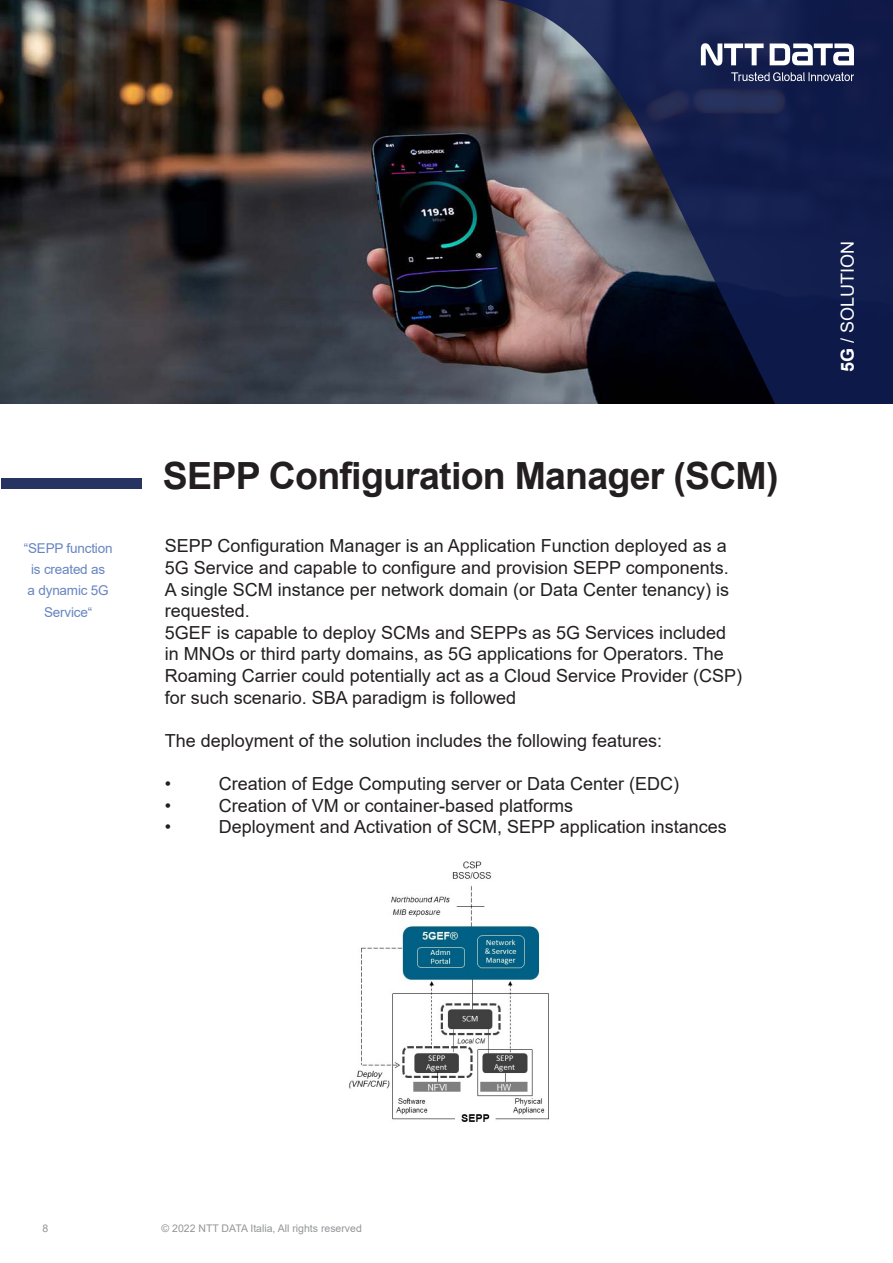
<style>
.page{position:relative;width:893px;height:1263px;background:#fff}
.page>*{position:absolute;margin:0;border:0;box-sizing:border-box;transform-origin:0 0}
.Headline_Chapter_20p{font:700 37.5px "Arial";letter-spacing:-.02em;color:#231f20}
.t1{font:18px/21.6px "Arial";color:#231f20}
.t2{font:18px "Arial";color:#fff}
.Legende_9pt{font:13.5px "Arial";letter-spacing:-.015em;color:#6785c1}
.t3{font:10.5px "Arial";color:#939598}
.s1{font-weight:700}
</style>
<div class="page">
<img style="left:0;top:0;width:497px;height:404px">
<div style="left:1px;top:478px;width:141px;height:11px;background:#273361"></div>
<img style="left:349px;top:861px;width:200px;height:261px">
<svg style="left:497px;top:0;width:396px;height:404px;background:#313450"></svg>
<svg style="left:701px;top:43px;width:153px;height:38px"></svg>
<p class="Legende_9pt" style="left:24px;top:539px;width:90px">“SEPP function</p>
<p class="Legende_9pt" style="left:31px;top:560px;width:76px">is created as</p>
<p class="Legende_9pt" style="left:28px;top:581px;width:83px">a dynamic 5G</p>
<p class="Legende_9pt" style="left:44px;top:602px;width:50px">Service“</p>
<p class="Headline_Chapter_20p" style="left:163px;top:449px;width:617px">SEPP Configuration Manager (SCM)</p>
<p class="t1" style="left:165px;top:535px;width:566px">SEPP Configuration Manager is an Application Function deployed as a 5G Service and capable to configure and provision SEPP components.<br>A single SCM instance per network domain (or Data Center tenancy) is requested.</p>
<p class="t1" style="left:165px;top:622px;width:579px">5GEF is capable to deploy SCMs and SEPPs as 5G Services included in MNOs or third party domains, as 5G applications for Operators. The Roaming Carrier could potentially act as a Cloud Service Provider (CSP) for such scenario. SBA paradigm is followed</p>
<p class="t1" style="left:165px;top:730px;width:499px">The deployment of the solution includes the following features:</p>
<p class="t1" style="left:165px;top:773px;width:8px">•</p>
<p class="t1" style="left:219px;top:773px;width:462px">Creation of Edge Computing server or Data Center (EDC)</p>
<p class="t1" style="left:165px;top:794px;width:8px">•</p>
<p class="t1" style="left:219px;top:794px;width:356px">Creation of VM or container-based platforms</p>
<p class="t1" style="left:165px;top:816px;width:8px">•</p>
<p class="t1" style="left:219px;top:816px;width:509px">Deployment and Activation of SCM, SEPP application instances</p>
<p class="t2" style="left:835px;top:372px;width:133px;rotate:-90deg"><span class="s1">5G</span> / SOLUTION</p>
<p class="t3" style="left:43px;top:1221px;width:7px">8</p>
<p class="t3" style="left:162px;top:1221px;width:202px">© 2022 NTT DATA Italia, All rights reserved</p>
</div>
